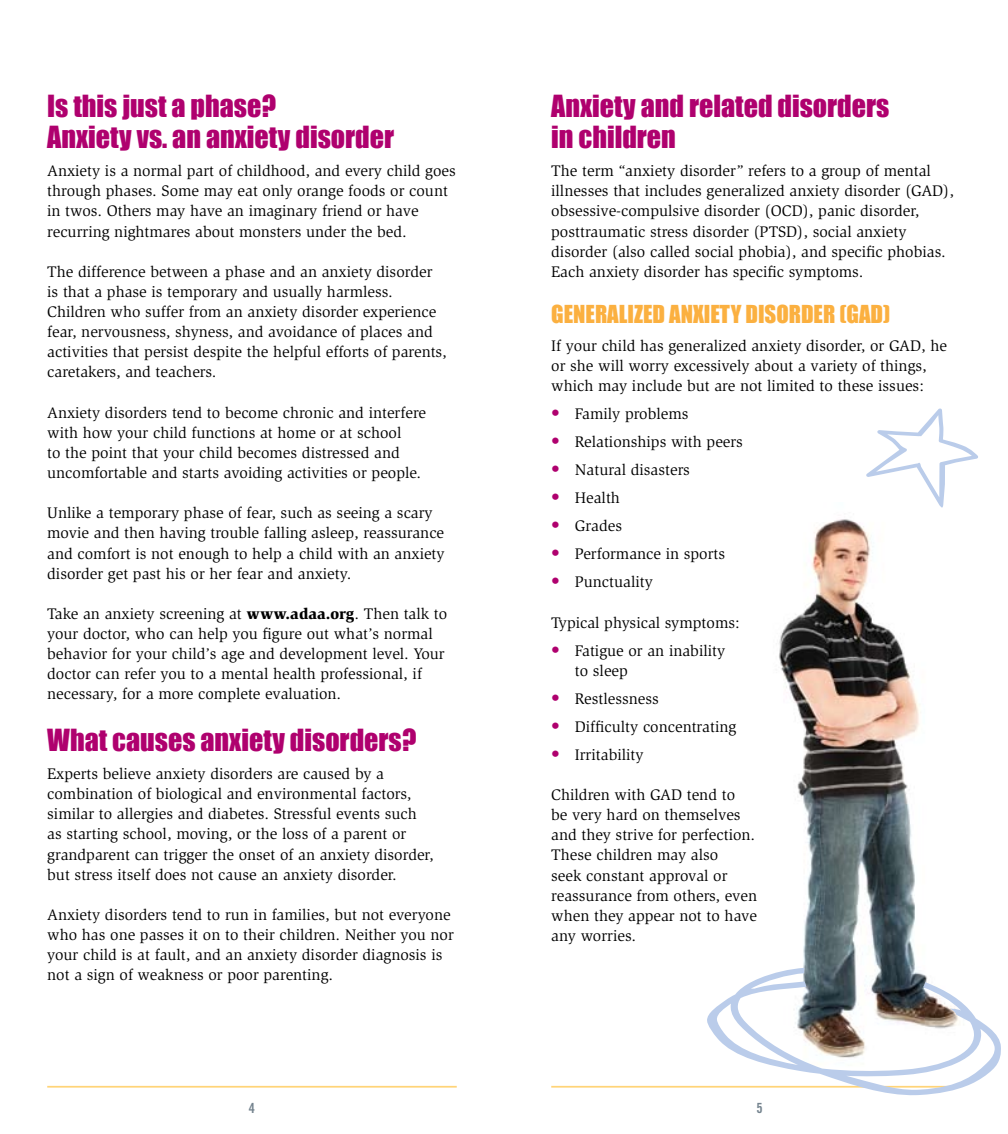
<style>
.page{position:relative;width:1008px;height:1134px;background:#fff}
.page>*{position:absolute;margin:0;border:0;box-sizing:border-box;transform-origin:0 0}
.t1{font:28px/31.5px "Impact";color:#af006e}
.t2{font:22.75px "Impact";color:#fbb040}
.t3{font:15.75px/20.1px "Slimbach Std";color:#000}
.t4{font:14px "Trade Gothic LT Std Bd Cn 20";color:#74838e}
.s1{font-weight:900}
.s2{font-family:"Trade Gothic LT Std Bd Cn 20";font-size:17.5px;color:#af006e}
</style>
<div class="page">
<img style="left:779px;top:519px;width:141px;height:449px">
<hr style="left:47px;top:1086px;width:410px;height:2px;background:#ffd478">
<hr style="left:551px;top:1086px;width:410px;height:2px;background:#ffd478">
<svg style="left:866px;top:408px;width:112px;height:100px"></svg>
<svg style="left:707px;top:968px;width:294px;height:128px"></svg>
<h1 class="t1" style="left:47px;top:89px;width:348px">Is this just a phase?<br>Anxiety vs. an anxiety disorder</h1>
<p class="t3" style="left:47px;top:161px;width:410px">Anxiety is a normal part of childhood, and every child goes through phases. Some may eat only orange foods or count in twos. Others may have an imaginary friend or have recurring nightmares about monsters under the bed.</p>
<p class="t3" style="left:47px;top:262px;width:401px">The difference between a phase and an anxiety disorder is that a phase is temporary and usually harmless.<br>Children who suffer from an anxiety disorder experience fear, nervousness, shyness, and avoidance of places and activities that persist despite the helpful efforts of parents, caretakers, and teachers.</p>
<p class="t3" style="left:47px;top:402px;width:380px">Anxiety disorders tend to become chronic and interfere with how your child functions at home or at school<br>to the point that your child becomes distressed and uncomfortable and starts avoiding activities or people.</p>
<p class="t3" style="left:47px;top:503px;width:399px">Unlike a temporary phase of fear, such as seeing a scary movie and then having trouble falling asleep, reassurance and comfort is not enough to help a child with an anxiety disorder get past his or her fear and anxiety.</p>
<p class="t3" style="left:47px;top:604px;width:402px">Take an anxiety screening at <span class="s1">www.adaa.org</span>. Then talk to your doctor, who can help you figure out what’s normal behavior for your child’s age and development level. Your doctor can refer you to a mental health professional, if necessary, for a more complete evaluation.</p>
<h1 class="t1" style="left:47px;top:724px;width:371px">What causes anxiety disorders?</h1>
<p class="t3" style="left:47px;top:764px;width:388px">Experts believe anxiety disorders are caused by a combination of biological and environmental factors, similar to allergies and diabetes. Stressful events such as starting school, moving, or the loss of a parent or grandparent can trigger the onset of an anxiety disorder, but stress itself does not cause an anxiety disorder.</p>
<p class="t3" style="left:47px;top:905px;width:408px">Anxiety disorders tend to run in families, but not everyone who has one passes it on to their children. Neither you nor your child is at fault, and an anxiety disorder diagnosis is not a sign of weakness or poor parenting.</p>
<h1 class="t1" style="left:551px;top:89px;width:340px">Anxiety and related disorders in children</h1>
<p class="t3" style="left:551px;top:161px;width:404px">The term “anxiety disorder” refers to a group of mental illnesses that includes generalized anxiety disorder (GAD), obsessive-compulsive disorder (OCD), panic disorder, posttraumatic stress disorder (PTSD), social anxiety disorder (also called social phobia), and specific phobias.<br>Each anxiety disorder has specific symptoms.</p>
<h2 class="t2" style="left:551px;top:297px;width:341px">Generalized anxiety disorder (GAD)</h2>
<p class="t3" style="left:551px;top:336px;width:397px">If your child has generalized anxiety disorder, or GAD, he or she will worry excessively about a variety of things, which may include but are not limited to these issues:</p>
<p class="t3" style="left:551px;top:404px;width:139px"><span class="s2">•</span> Family problems</p>
<p class="t3" style="left:551px;top:432px;width:193px"><span class="s2">•</span> Relationships with peers</p>
<p class="t3" style="left:551px;top:460px;width:140px"><span class="s2">•</span> Natural disasters</p>
<p class="t3" style="left:551px;top:488px;width:70px"><span class="s2">•</span> Health</p>
<p class="t3" style="left:551px;top:516px;width:72px"><span class="s2">•</span> Grades</p>
<p class="t3" style="left:551px;top:544px;width:176px"><span class="s2">•</span> Performance in sports</p>
<p class="t3" style="left:551px;top:572px;width:103px"><span class="s2">•</span> Punctuality</p>
<p class="t3" style="left:551px;top:612px;width:190px">Typical physical symptoms:</p>
<p class="t3" style="left:575px;top:640px;width:152px;text-indent:-24px"><span class="s2">•</span> Fatigue or an inability to sleep</p>
<p class="t3" style="left:551px;top:689px;width:109px"><span class="s2">•</span> Restlessness</p>
<p class="t3" style="left:551px;top:717px;width:187px"><span class="s2">•</span> Difficulty concentrating</p>
<p class="t3" style="left:551px;top:745px;width:94px"><span class="s2">•</span> Irritability</p>
<p class="t3" style="left:551px;top:785px;width:207px">Children with GAD tend to<br>be very hard on themselves and they strive for perfection.<br>These children may also<br>seek constant approval or reassurance from others, even when they appear not to have any worries.</p>
<p class="t4" style="left:249px;top:1099px;width:8px">4</p>
<p class="t4" style="left:756px;top:1099px;width:8px">5</p>
</div>
